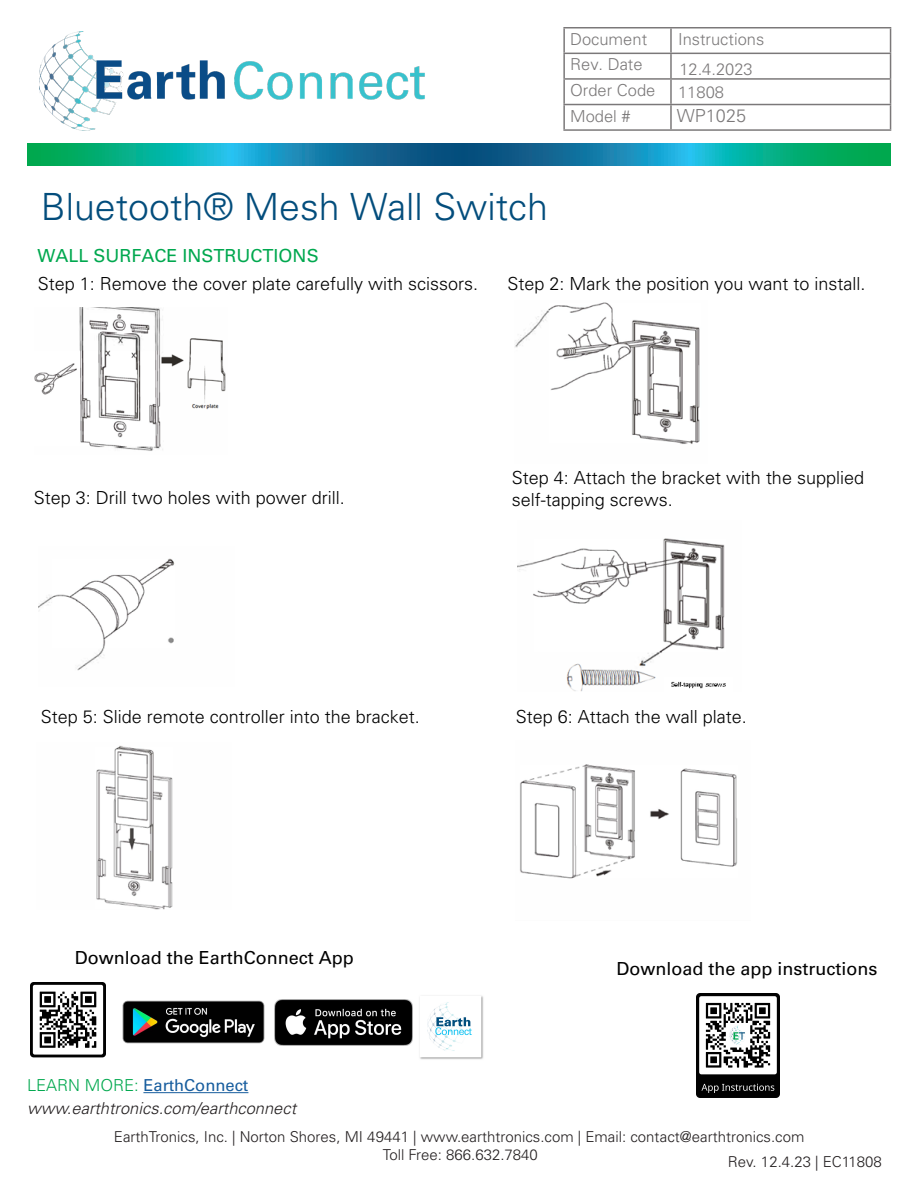
<style>
.page{position:relative;width:918px;height:1188px;background:#fff}
.page>*{position:absolute;margin:0;border:0;box-sizing:border-box;transform-origin:0 0}
.t1{font:300 37.5px "Univers LT Std";color:#034d7c}
.t2{font:300 18px/21.6px "Univers LT Std";color:#000}
.t3{font:18px "Univers LT Std";color:#000}
.t4{font:18px "Univers LT Std";color:#00a84f}
.t5{font:300 18px "Univers LT Std";color:#231f20}
.t6{font:300 16.5px "Univers LT Std";color:#231f20}
.t7{font:italic 300 16.5px/22.5px "Univers LT Std";color:#231f20}
.t8{font:300 15px/18px "Univers LT Std";color:#231f20;text-align:center}
.s1{font-style:normal;color:#00a84e}
.s2{font-weight:400;font-style:normal;color:#175d9e}
</style>
<div class="page">
<svg style="left:27px;top:143px;width:864px;height:22px;background:#0d9298"></svg>
<img style="left:40px;top:31px;width:385px;height:99px">
<hr style="left:563px;top:27px;width:108px;height:2px;background:#231f20">
<hr style="left:563px;top:28px;width:2px;height:25px;background:#231f20">
<hr style="left:671px;top:27px;width:220px;height:2px;background:#231f20">
<hr style="left:670px;top:28px;width:2px;height:25px;background:#231f20">
<hr style="left:563px;top:53px;width:108px;height:1px;background:#231f20">
<hr style="left:563px;top:54px;width:2px;height:24px;background:#231f20">
<hr style="left:671px;top:53px;width:220px;height:1px;background:#231f20">
<hr style="left:670px;top:54px;width:2px;height:24px;background:#231f20">
<hr style="left:563px;top:78px;width:108px;height:2px;background:#231f20">
<hr style="left:563px;top:80px;width:2px;height:24px;background:#231f20">
<hr style="left:671px;top:78px;width:220px;height:2px;background:#231f20">
<hr style="left:670px;top:80px;width:2px;height:24px;background:#231f20">
<hr style="left:563px;top:104px;width:108px;height:1px;background:#231f20">
<hr style="left:563px;top:105px;width:2px;height:24px;background:#231f20">
<hr style="left:671px;top:104px;width:220px;height:1px;background:#231f20">
<hr style="left:670px;top:105px;width:2px;height:24px;background:#231f20">
<svg style="left:890px;top:28px;width:1px;height:101px"></svg>
<hr style="left:563px;top:129px;width:108px;height:2px;background:#231f20">
<hr style="left:671px;top:129px;width:220px;height:2px;background:#231f20">
<hr style="left:143px;top:1092px;width:105px;height:1px;background:#175d9e">
<img style="left:420px;top:996px;width:64px;height:64px">
<img style="left:274px;top:1000px;width:139px;height:46px">
<img style="left:122px;top:1000px;width:143px;height:44px">
<img style="left:31px;top:982px;width:74px;height:76px">
<img style="left:696px;top:993px;width:84px;height:104px">
<img style="left:35px;top:307px;width:191px;height:144px">
<img style="left:515px;top:302px;width:185px;height:142px">
<img style="left:39px;top:558px;width:136px;height:113px">
<img style="left:517px;top:538px;width:209px;height:154px">
<img style="left:96px;top:745px;width:77px;height:165px">
<img style="left:520px;top:764px;width:217px;height:115px">
<p class="t6" style="left:570px;top:29px;width:79px">Document</p>
<p class="t6" style="left:678px;top:29px;width:88px">Instructions</p>
<p class="t6" style="left:570px;top:55px;width:74px">Rev. Date</p>
<p class="t6" style="left:679px;top:60px;width:75px">12.4.2023</p>
<p class="t6" style="left:570px;top:80px;width:87px">Order Code</p>
<p class="t6" style="left:678px;top:83px;width:47px">11808</p>
<p class="t6" style="left:570px;top:107px;width:62px">Model #</p>
<p class="t5" style="left:677px;top:106px;width:71px">WP1025</p>
<h1 class="t1" style="left:41px;top:184px;width:509px">Bluetooth® Mesh Wall Switch</h1>
<p class="t4" style="left:38px;top:245px;width:283px">WALL SURFACE INSTRUCTIONS</p>
<p class="t2" style="left:38px;top:273px;width:442px">Step 1: Remove the cover plate carefully with scissors.</p>
<p class="t2" style="left:507px;top:273px;width:360px">Step 2: Mark the position you want to install.</p>
<p class="t2" style="left:34px;top:487px;width:313px">Step 3: Drill two holes with power drill.</p>
<p class="t2" style="left:512px;top:467px;width:354px">Step 4: Attach the bracket with the supplied self-tapping screws.</p>
<p class="t2" style="left:41px;top:706px;width:381px">Step 5: Slide remote controller into the bracket.</p>
<p class="t2" style="left:516px;top:706px;width:233px">Step 6: Attach the wall plate.</p>
<p class="t3" style="left:75px;top:947px;width:281px">Download the EarthConnect App</p>
<p class="t7" style="left:27px;top:1074px;width:271px"><span class="s1">LEARN MORE:</span> <span class="s2">EarthConnect </span>www.earthtronics.com/earthconnect</p>
<p class="t3" style="left:617px;top:959px;width:262px">Download the app instructions</p>
<p class="t8" style="left:114px;top:1128px;width:692px">EarthTronics, Inc. | Norton Shores, MI 49441 | www.earthtronics.com | Email: contact@earthtronics.com<br>Toll Free: 866.632.7840</p>
<p class="t8" style="left:728px;top:1153px;width:155px">Rev. 12.4.23 | EC11808</p>
</div>
